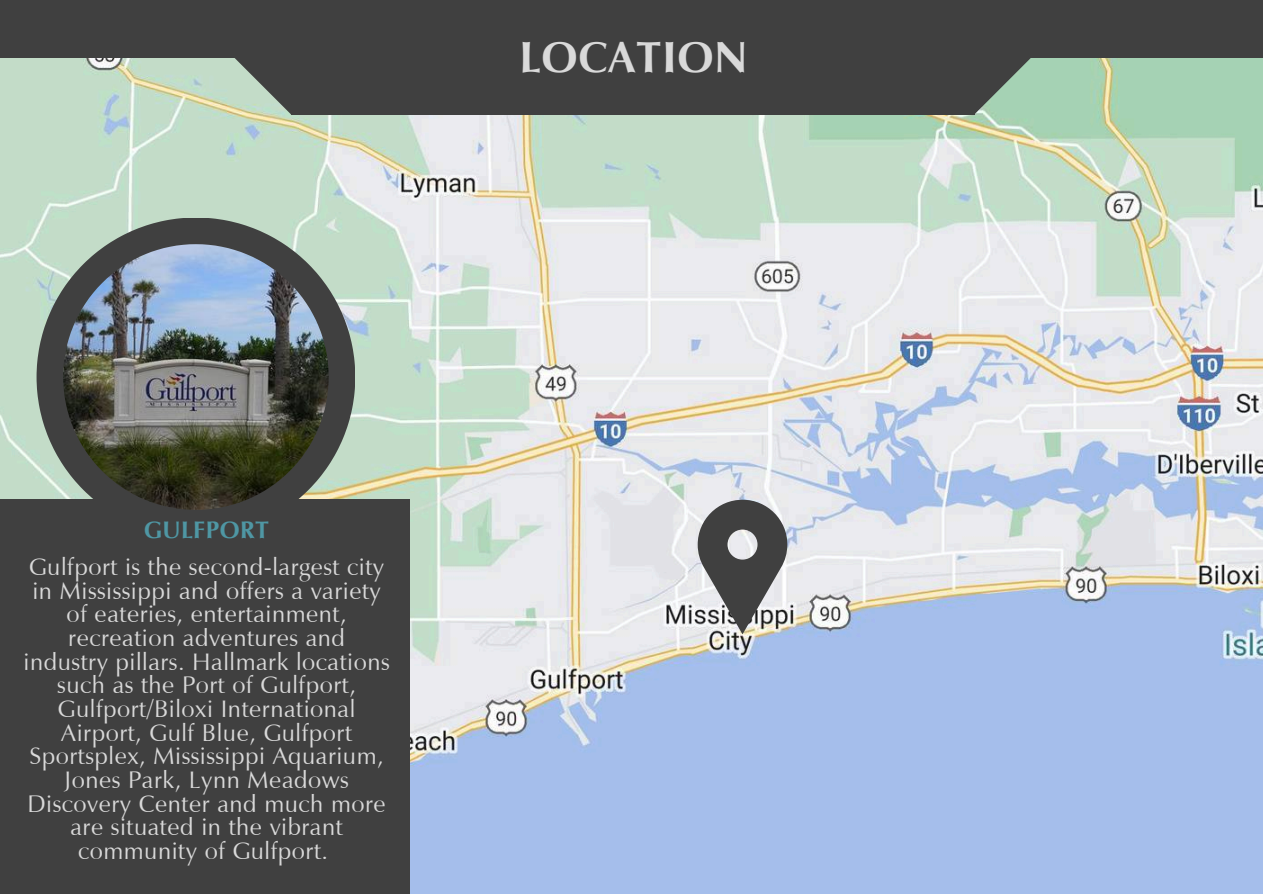
<style>
.page{position:relative;width:1263px;height:894px;background:#fff}
.page>*{position:absolute;margin:0;border:0;box-sizing:border-box;transform-origin:0 0}
.t1{font:700 44.85px "Vera Humana 95";letter-spacing:.025em;color:#d9d9d9}
.t2{font:24.6px/23.7px "Vera Humana 95";letter-spacing:.02em;color:#d9d9d9;text-align:center}
.t3{font:700 24.6px "Vera Humana 95";letter-spacing:.02em;color:#4f97a4}
</style>
<div class="page">
<img style="left:0;top:58px;width:1263px;height:835px">
<div style="left:0;top:0;width:1263px;height:58px;background:#404040"></div>
<div style="left:291px;top:2px;width:684px;height:112px;background:#404040"></div>
<svg style="left:975px;top:58px;width:63px;height:56px;background:#799181"></svg>
<svg style="left:227px;top:58px;width:64px;height:56px;background:#89968a"></svg>
<svg style="left:698px;top:499px;width:89px;height:135px;background:#808080"></svg>
<div style="left:0;top:499px;width:410px;height:394px;background:#404040"></div>
<svg style="left:37px;top:217px;width:318px;height:293px;background:#88958b"></svg>
<img style="left:63px;top:244px;width:266px;height:265px">
<h1 class="t1" style="left:520px;top:39px;width:229px">LOCATION</h1>
<h2 class="t3" style="left:144px;top:519px;width:127px">GULFPORT</h2>
<p class="t2" style="left:24px;top:557px;width:368px">Gulfport is the second-largest city in Mississippi and offers a variety of eateries, entertainment, recreation adventures and industry pillars. Hallmark locations such as the Port of Gulfport,<br>Gulfport/Biloxi International<br>Airport, Gulf Blue, Gulfport<br>Sportsplex, Mississippi Aquarium,<br>Jones Park, Lynn Meadows<br>Discovery Center and much more are situated in the vibrant community of Gulfport.</p>
</div>
